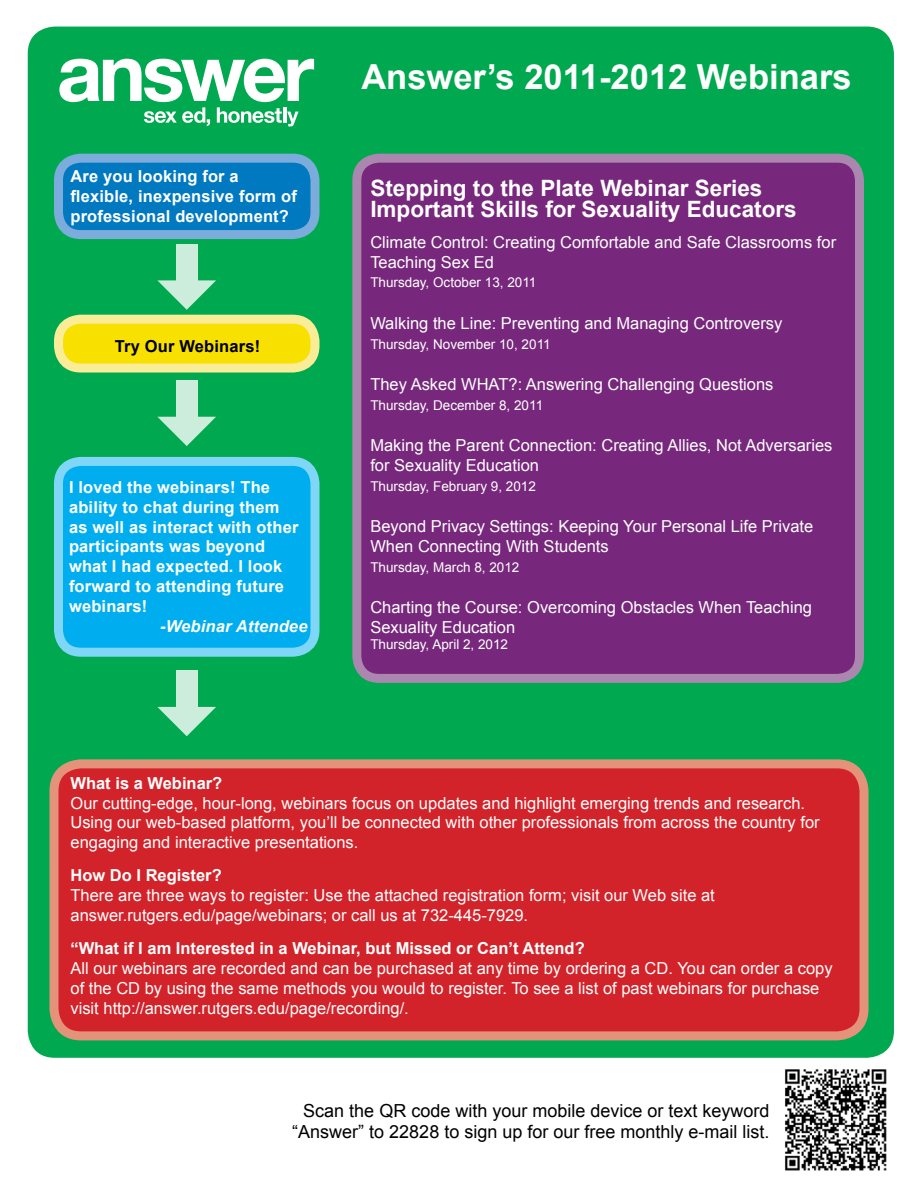
<style>
.page{position:relative;width:918px;height:1188px;background:#fff}
.page>*{position:absolute;margin:0;border:0;box-sizing:border-box;transform-origin:0 0}
.t1{font:700 34.5px "Arial";color:#fff}
.t2{font:700 22.5px/21px "Arial";color:#fff}
.t3{font:18px/21.6px "Arial";color:#000;text-align:right}
.t4{font:16.5px/19.8px "Arial";color:#fff}
.t5{font:700 16.5px/19.8px "Arial";letter-spacing:.01em;color:#fff}
.t6{font:italic 700 16.5px "Arial";letter-spacing:.01em;color:#fff}
.t7{font:700 16.5px "Arial";letter-spacing:.01em;color:#000}
.t8{font:13.5px "Arial";color:#fff}
</style>
<div class="page">
<img style="left:785px;top:1069px;width:102px;height:102px">
<div style="left:28px;top:27px;width:866px;height:1031px;background:#00a94f;border-radius:27px"></div>
<div style="left:357px;top:158px;width:503px;height:520px;background:#77287c;border-radius:22px"></div>
<div style="left:352px;top:154px;width:512px;height:529px;border:9px solid #ab86ae;border-radius:22px"></div>
<svg style="left:59px;top:59px;width:255px;height:67px"></svg>
<div style="left:54px;top:764px;width:810px;height:272px;background:#d2232a;border-radius:27px"></div>
<div style="left:50px;top:759px;width:818px;height:281px;border:9px solid #e5927a;border-radius:27px"></div>
<div style="left:59px;top:158px;width:256px;height:77px;background:#0079c1;border-radius:23px"></div>
<div style="left:54px;top:154px;width:266px;height:85px;border:9px solid #7cacdc;border-radius:23px"></div>
<svg style="left:157px;top:280px;width:59px;height:30px"></svg>
<div style="left:176px;top:244px;width:21px;height:42px;background:#cceddb"></div>
<div style="left:59px;top:461px;width:256px;height:191px;background:#00aeef;border-radius:23px"></div>
<div style="left:54px;top:457px;width:265px;height:200px;border:9px solid #80d6f7;border-radius:23px"></div>
<svg style="left:157px;top:707px;width:59px;height:29px"></svg>
<div style="left:176px;top:671px;width:21px;height:41px;background:#cceddb"></div>
<div style="left:59px;top:319px;width:256px;height:49px;background:#f8e100;border-radius:23px"></div>
<div style="left:54px;top:315px;width:266px;height:58px;border:9px solid #fbed97;border-radius:23px"></div>
<svg style="left:157px;top:417px;width:59px;height:29px"></svg>
<div style="left:176px;top:380px;width:21px;height:42px;background:#cceddb"></div>
<p class="t5" style="left:70px;top:166px;width:228px">Are you looking for a flexible, inexpensive form of professional development?</p>
<p class="t7" style="left:115px;top:337px;width:147px">Try Our Webinars!</p>
<p class="t5" style="left:69px;top:477px;width:231px">I loved the webinars! The ability to chat during them as well as interact with other participants was beyond what I had expected. I look forward to attending future webinars!</p>
<p class="t6" style="left:160px;top:617px;width:149px">-Webinar Attendee</p>
<h1 class="t1" style="left:361px;top:58px;width:492px">Answer’s 2011-2012 Webinars</h1>
<h2 class="t2" style="left:370px;top:178px;width:428px">Stepping to the Plate Webinar Series<br>Important Skills for Sexuality Educators</h2>
<p class="t4" style="left:370px;top:232px;width:467px">Climate Control: Creating Comfortable and Safe Classrooms for<br>Teaching Sex Ed</p>
<p class="t8" style="left:370px;top:275px;width:168px">Thursday, October 13, 2011</p>
<p class="t4" style="left:370px;top:313px;width:414px">Walking the Line: Preventing and Managing Controversy</p>
<p class="t8" style="left:370px;top:336px;width:182px">Thursday, November 10, 2011</p>
<p class="t4" style="left:370px;top:374px;width:405px">They Asked WHAT?: Answering Challenging Questions</p>
<p class="t8" style="left:370px;top:397px;width:174px">Thursday, December 8, 2011</p>
<p class="t4" style="left:370px;top:435px;width:464px">Making the Parent Connection: Creating Allies, Not Adversaries for Sexuality Education</p>
<p class="t8" style="left:370px;top:478px;width:167px">Thursday, February 9, 2012</p>
<p class="t4" style="left:370px;top:516px;width:444px">Beyond Privacy Settings: Keeping Your Personal Life Private<br>When Connecting With Students</p>
<p class="t8" style="left:370px;top:559px;width:151px">Thursday, March 8, 2012</p>
<p class="t4" style="left:370px;top:597px;width:443px">Charting the Course: Overcoming Obstacles When Teaching<br>Sexuality Education</p>
<p class="t8" style="left:370px;top:637px;width:139px">Thursday, April 2, 2012</p>
<p class="t5" style="left:70px;top:773px;width:153px">What is a Webinar?</p>
<p class="t4" style="left:70px;top:793px;width:751px">Our cutting-edge, hour-long, webinars focus on updates and highlight emerging trends and research.<br>Using our web-based platform, you’ll be connected with other professionals from across the country for engaging and interactive presentations.</p>
<p class="t5" style="left:70px;top:866px;width:153px">How Do I Register?</p>
<p class="t4" style="left:70px;top:886px;width:646px">There are three ways to register: Use the attached registration form; visit our Web site at answer.rutgers.edu/page/webinars; or call us at 732-445-7929.</p>
<p class="t5" style="left:70px;top:939px;width:516px">“What if I am Interested in a Webinar, but Missed or Can’t Attend?</p>
<p class="t4" style="left:70px;top:958px;width:764px">All our webinars are recorded and can be purchased at any time by ordering a CD. You can order a copy of the CD by using the same methods you would to register. To see a list of past webinars for purchase visit http://answer.rutgers.edu/page/recording/.</p>
<p class="t3" style="left:292px;top:1099px;width:479px">Scan the QR code with your mobile device or text keyword “Answer” to 22828 to sign up for our free monthly e-mail list.</p>
</div>
